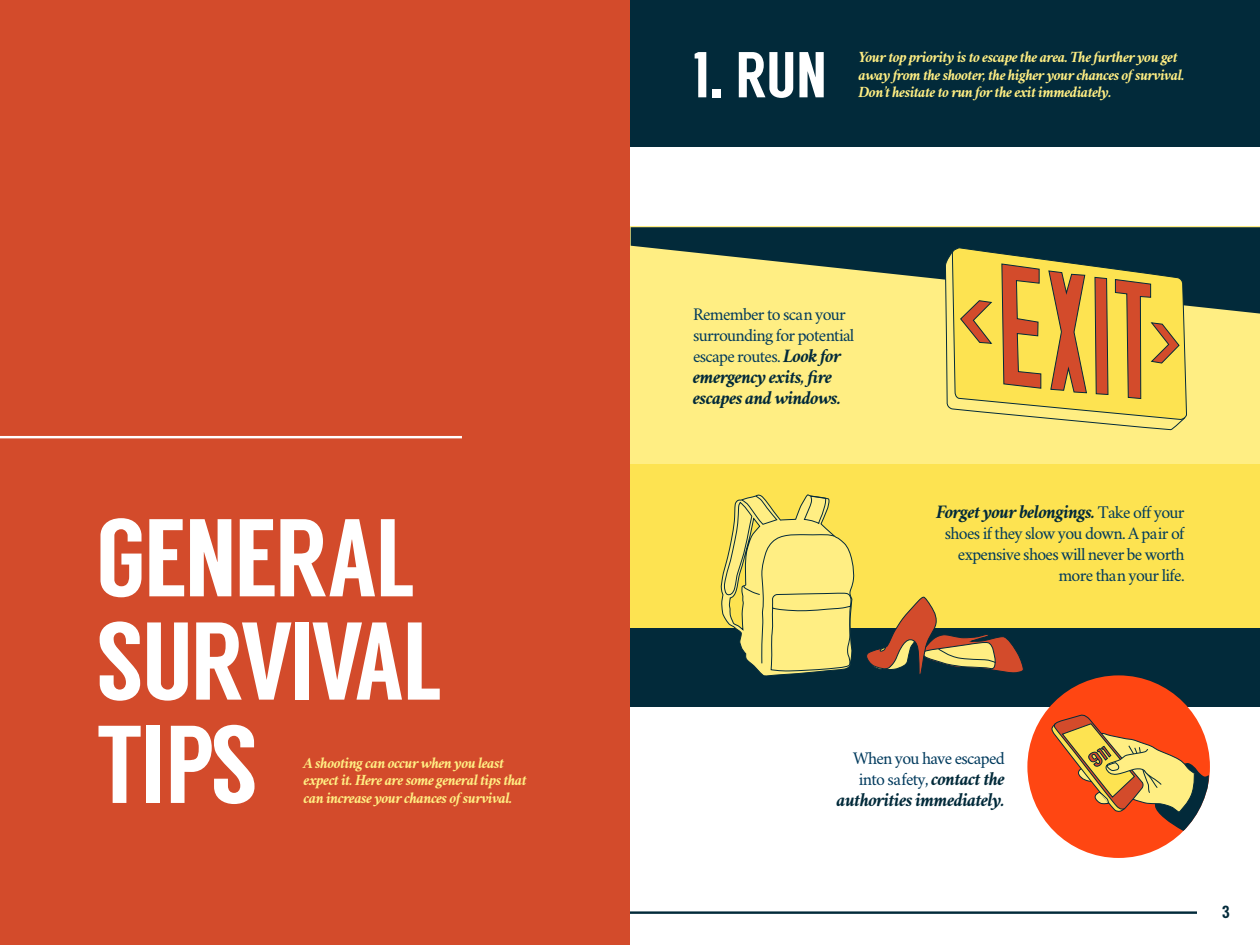
<style>
.page{position:relative;width:1260px;height:945px;background:#fff}
.page>*{position:absolute;margin:0;border:0;box-sizing:border-box;transform-origin:0 0}
.t1{font:110.25px/103.2px "Langdon";letter-spacing:-.02em;color:#fff}
.t2{font:64.75px "Langdon";color:#fff}
.t3{font:italic 700 19.25px/21px "Crimson";letter-spacing:-.04em;color:#022a3a}
.t4{font:17.5px/21px "Crimson";letter-spacing:-.04em;color:#003a5d}
.t5{font:17.5px "Langdon";color:#022a3a}
.t6{font:italic 700 15.75px/17.5px "Crimson";letter-spacing:-.04em;color:#ffee83}
.s1{font-weight:700;font-style:italic;font-size:19.25px;color:#022a3a}
.s2{font-weight:400;font-style:normal;font-size:17.5px;color:#003a5d}
</style>
<div class="page">
<div style="left:0;top:0;width:630px;height:945px;background:#d34b2b"></div>
<div style="left:630px;top:0;width:630px;height:146px;background:#022a3a"></div>
<div style="left:630px;top:227px;width:630px;height:237px;background:#ffee83"></div>
<div style="left:630px;top:464px;width:630px;height:243px;background:#fde351"></div>
<svg style="left:631px;top:227px;width:629px;height:87px;fill:#022a3a"></svg>
<div style="left:630px;top:628px;width:630px;height:79px;background:#022a3a"></div>
<svg style="left:945px;top:247px;width:242px;height:183px;background:#d5b04d"></svg>
<svg style="left:721px;top:494px;width:134px;height:182px"></svg>
<hr style="left:0;top:436px;width:462px;height:2px;background:#fff">
<div style="left:1027px;top:675px;width:183px;height:183px;background:#ff4612;border-radius:50%"></div>
<svg style="left:1051px;top:714px;width:158px;height:120px"></svg>
<svg style="left:866px;top:596px;width:158px;height:78px"></svg>
<hr style="left:630px;top:911px;width:567px;height:3px;background:#022a3a">
<h1 class="t1" style="left:96px;top:507px;width:348px">GENERAL<br>SURVIVAL<br>TIPS</h1>
<p class="t6" style="left:304px;top:753px;width:225px">A shooting can occur when you least expect it. Here are some general tips that can increase your chances of survival.</p>
<h2 class="t2" style="left:693px;top:37px;width:135px">1. RUN</h2>
<p class="t6" style="left:859px;top:48px;width:328px">Your top priority is to escape the area. The further you get away from the shooter, the higher your chances of survival.<br>Don’t hesitate to run for the exit immediately.</p>
<p class="t4" style="left:693px;top:303px;width:163px">Remember to scan your surrounding for potential escape routes. <span class="s1">Look for</span></p>
<p class="t3" style="left:693px;top:365px;width:150px">emergency exits, fire escapes and windows.</p>
<p class="t3" style="left:936px;top:501px;width:250px">Forget your belongings. <span class="s2">Take off your</span></p>
<p class="t4" style="left:945px;top:522px;width:241px;text-align:right">shoes if they slow you down. A pair of expensive shoes will never be worth more than your life.</p>
<p class="t4" style="left:853px;top:747px;width:153px;text-align:center">When you have escaped into safety, <span class="s1">contact the</span></p>
<p class="t3" style="left:837px;top:789px;width:170px">authorities immediately.</p>
<p class="t5" style="left:1222px;top:902px;width:9px">3</p>
</div>
